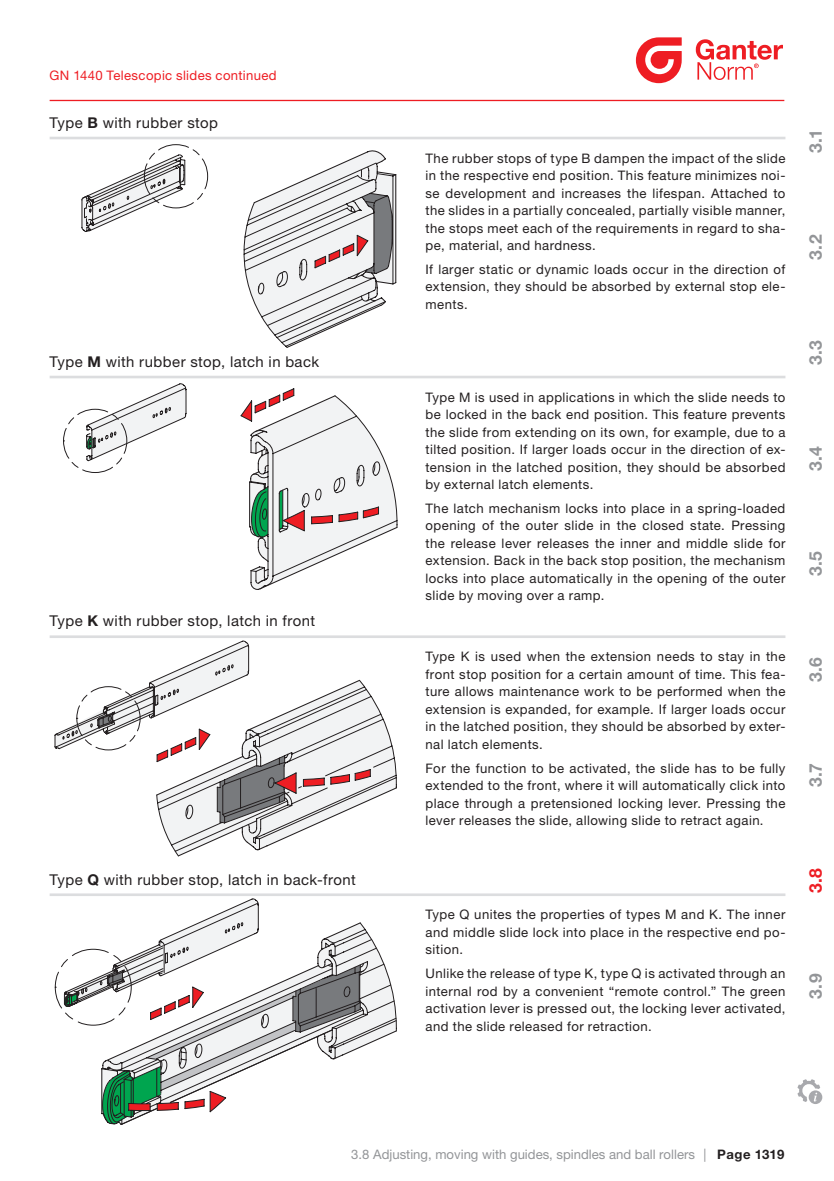
<style>
.page{position:relative;width:834px;height:1181px;background:#fff}
.page>*{position:absolute;margin:0;border:0;box-sizing:border-box;transform-origin:0 0}
.t1{font:700 17.5px "Helvetica Neue LT Pro";color:#939598}
.t2{font:700 17.5px "Helvetica Neue LT Pro";color:#ee1d23}
.t3{font:14.88px "Helvetica Neue LTW1 G";letter-spacing:.03em;color:#231f20}
.t4{font:13.12px/17.5px "Helvetica Neue LTW1 G";letter-spacing:.035em;color:#231f20;text-align:justify}
.t5{font:13.12px "Helvetica Neue LT Pro";color:#939598}
.t6{font:13.12px "Helvetica Neue LTW1 G";letter-spacing:.025em;color:#ee1d23}
.s1{font-weight:700}
.s2{font-family:"Helvetica Neue LTW1 G"}
.s3{font-family:"Helvetica Neue LTW1 G";font-weight:700;color:#231f20}
</style>
<div class="page">
<hr style="left:50px;top:100px;width:734px;height:1px;background:#ee1d23">
<svg style="left:797px;top:1079px;width:26px;height:25px"></svg>
<svg style="left:635px;top:37px;width:46px;height:46px"></svg>
<svg style="left:695px;top:39px;width:87px;height:41px"></svg>
<hr style="left:50px;top:137px;width:735px;height:2px;background:#dcdddf">
<svg style="left:82px;top:150px;width:315px;height:197px"></svg>
<hr style="left:50px;top:376px;width:735px;height:2px;background:#dcdddf">
<svg style="left:86px;top:387px;width:209px;height:86px"></svg>
<svg style="left:241px;top:389px;width:157px;height:201px"></svg>
<div style="left:63px;top:409px;width:64px;height:64px;border:1px dashed #231f20;border-radius:50%"></div>
<hr style="left:50px;top:635px;width:735px;height:3px;background:#dcdddf">
<svg style="left:161px;top:679px;width:236px;height:178px"></svg>
<svg style="left:55px;top:641px;width:241px;height:182px"></svg>
<div style="left:76px;top:686px;width:64px;height:64px;border:1px dashed #231f20;border-radius:50%"></div>
<hr style="left:50px;top:893px;width:735px;height:3px;background:#dcdddf">
<svg style="left:64px;top:902px;width:195px;height:124px"></svg>
<svg style="left:100px;top:921px;width:297px;height:204px"></svg>
<div style="left:55px;top:949px;width:77px;height:76px;border:1px dashed #231f20;border-radius:50%"></div>
<p class="t6" style="left:50px;top:67px;width:228px">GN 1440 Telescopic slides continued</p>
<p class="t3" style="left:50px;top:113px;width:170px">Type <span class="s1">B</span> with rubber stop</p>
<p class="t3" style="left:50px;top:352px;width:271px">Type <span class="s1">M</span> with rubber stop, latch in back</p>
<p class="t3" style="left:50px;top:612px;width:267px">Type <span class="s1">K</span> with rubber stop, latch in front</p>
<p class="t3" style="left:50px;top:870px;width:308px">Type <span class="s1">Q</span> with rubber stop, latch in back-front</p>
<p class="t4" style="left:425px;top:149px;width:361px">The rubber stops of type B dampen the impact of the slide in the respective end position. This feature minimizes noi&shy;se development and increases the lifespan. Attached to the slides in a partially concealed, partially visible manner, the stops meet each of the requirements in regard to sha&shy;pe, material, and hardness.</p>
<p class="t4" style="left:425px;top:260px;width:361px">If larger static or dynamic loads occur in the direction of extension, they should be absorbed by external stop ele&shy;ments.</p>
<p class="t4" style="left:425px;top:388px;width:361px">Type M is used in applications in which the slide needs to be locked in the back end position. This feature prevents the slide from extending on its own, for example, due to a tilted position. If larger loads occur in the direction of ex&shy;tension in the latched position, they should be absorbed by external latch elements.</p>
<p class="t4" style="left:425px;top:499px;width:361px">The latch mechanism locks into place in a spring-loaded opening of the outer slide in the closed state. Pressing the release lever releases the inner and middle slide for extension. Back in the back stop position, the mechanism locks into place automatically in the opening of the outer slide by moving over a ramp.</p>
<p class="t4" style="left:425px;top:648px;width:361px">Type K is used when the extension needs to stay in the front stop position for a certain amount of time. This fea&shy;ture allows maintenance work to be performed when the extension is expanded, for example. If larger loads occur in the latched position, they should be absorbed by exter&shy;nal latch elements.</p>
<p class="t4" style="left:425px;top:759px;width:361px">For the function to be activated, the slide has to be fully extended to the front, where it will automatically click into place through a pretensioned locking lever. Pressing the lever releases the slide, allowing slide to retract again.</p>
<p class="t4" style="left:425px;top:906px;width:361px">Type Q unites the properties of types M and K. The inner and middle slide lock into place in the respective end po&shy;sition.</p>
<p class="t4" style="left:425px;top:964px;width:361px">Unlike the release of type K, type Q is activated through an internal rod by a convenient “remote control.” The green activation lever is pressed out, the locking lever activated, and the slide released for retraction.</p>
<h1 class="t1" style="left:804px;top:153px;width:25px;rotate:-90deg">3.1</h1>
<h1 class="t1" style="left:804px;top:260px;width:27px;rotate:-90deg">3.2</h1>
<h1 class="t1" style="left:804px;top:365px;width:27px;rotate:-90deg">3.3</h1>
<h1 class="t1" style="left:804px;top:471px;width:26px;rotate:-90deg">3.4</h1>
<h1 class="t1" style="left:804px;top:576px;width:27px;rotate:-90deg">3.5</h1>
<h1 class="t1" style="left:804px;top:682px;width:26px;rotate:-90deg">3.6</h1>
<h1 class="t1" style="left:804px;top:787px;width:26px;rotate:-90deg">3.7</h1>
<h1 class="t2" style="left:804px;top:893px;width:27px;rotate:-90deg">3.8</h1>
<h1 class="t1" style="left:804px;top:998px;width:27px;rotate:-90deg">3.9</h1>
<p class="t5" style="left:351px;top:1147px;width:434px">3.8 Adjusting, moving with guides, spindles and ball rollers <span class="s2">|</span> <span class="s3">Page 1319</span></p>
</div>
